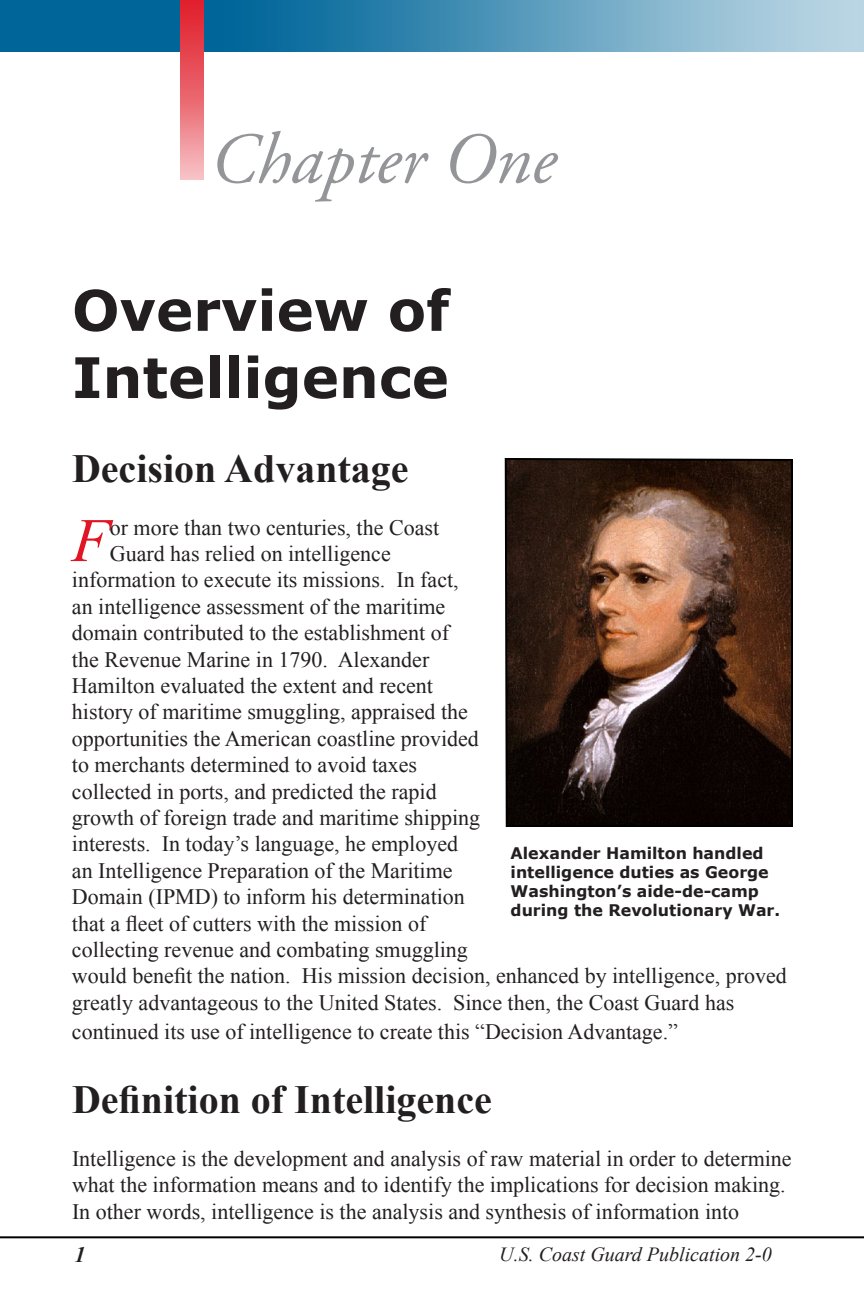
<style>
.page{position:relative;width:864px;height:1296px;background:#fff}
.page>*{position:absolute;margin:0;border:0;box-sizing:border-box;transform-origin:0 0}
.t1{font:italic 72px "Adobe Garamond Pro";color:#939598}
.t2{font:italic 61.8px "Times New Roman";color:#df1724}
.t3{font:700 56px/67.2px "Verdana";color:#231f20}
.t4{font:700 40px "Times New Roman";color:#231f20}
.t5{font:22px/26.4px "Times New Roman";color:#231f20}
.t6{font:italic 700 22px "Times New Roman";color:#231f20}
.t7{font:italic 20px "Times New Roman";color:#231f20}
.t8{font:700 16px/19.2px "Verdana";color:#231f20}
</style>
<div class="page">
<hr style="left:0;top:1236px;width:864px;height:2px;background:#000">
<img style="left:0;top:0;width:864px;height:52px">
<img style="left:504px;top:458px;width:289px;height:369px">
<img style="left:180px;top:0;width:24px;height:180px">
<h1 class="t1" style="left:210px;top:116px;width:347px">Chapter One</h1>
<h3 class="t3" style="left:72px;top:277px;width:379px">Overview of<br>Intelligence</h3>
<h3 class="t4" style="left:72px;top:441px;width:338px">Decision Advantage</h3>
<h2 class="t2" style="left:72px;top:498px;width:39px">F</h2>
<p class="t5" style="left:110px;top:514px;width:331px">or more than two centuries, the Coast</p>
<p class="t5" style="left:110px;top:540px;width:283px">Guard has relied on intelligence</p>
<p class="t5" style="left:72px;top:567px;width:388px">information to execute its missions. In fact,</p>
<p class="t5" style="left:72px;top:593px;width:375px">an intelligence assessment of the maritime</p>
<p class="t5" style="left:72px;top:619px;width:379px">domain contributed to the establishment of</p>
<p class="t5" style="left:72px;top:646px;width:359px">the Revenue Marine in 1790. Alexander</p>
<p class="t5" style="left:72px;top:672px;width:363px">Hamilton evaluated the extent and recent</p>
<p class="t5" style="left:72px;top:699px;width:397px">history of maritime smuggling, appraised the</p>
<p class="t5" style="left:72px;top:725px;width:408px">opportunities the American coastline provided</p>
<p class="t5" style="left:72px;top:751px;width:347px">to merchants determined to avoid taxes</p>
<p class="t5" style="left:72px;top:778px;width:366px">collected in ports, and predicted the rapid</p>
<p class="t5" style="left:72px;top:804px;width:410px">growth of foreign trade and maritime shipping</p>
<p class="t5" style="left:72px;top:831px;width:388px">interests. In today’s language, he employed</p>
<p class="t5" style="left:72px;top:857px;width:382px">an Intelligence Preparation of the Maritime</p>
<p class="t5" style="left:72px;top:883px;width:394px">Domain (IPMD) to inform his determination</p>
<p class="t5" style="left:72px;top:910px;width:356px">that a fleet of cutters with the mission of</p>
<p class="t5" style="left:72px;top:936px;width:397px">collecting revenue and combating smuggling</p>
<p class="t5" style="left:72px;top:963px;width:716px">would benefit the nation. His mission decision, enhanced by intelligence, proved</p>
<p class="t5" style="left:72px;top:989px;width:664px">greatly advantageous to the United States. Since then, the Coast Guard has</p>
<p class="t5" style="left:72px;top:1018px;width:608px">continued its use of intelligence to create this “Decision Advantage.”</p>
<p class="t8" style="left:511px;top:843px;width:271px">Alexander Hamilton handled intelligence duties as George<br>Washington’s aide-de-camp during the Revolutionary War.</p>
<h3 class="t4" style="left:72px;top:1072px;width:421px">Definition of Intelligence</h3>
<p class="t5" style="left:72px;top:1145px;width:721px">Intelligence is the development and analysis of raw material in order to determine what the information means and to identify the implications for decision making.<br>In other words, intelligence is the analysis and synthesis of information into</p>
<p class="t6" style="left:74px;top:1240px;width:12px">1</p>
<p class="t7" style="left:499px;top:1241px;width:274px">U.S. Coast Guard Publication 2-0</p>
</div>
